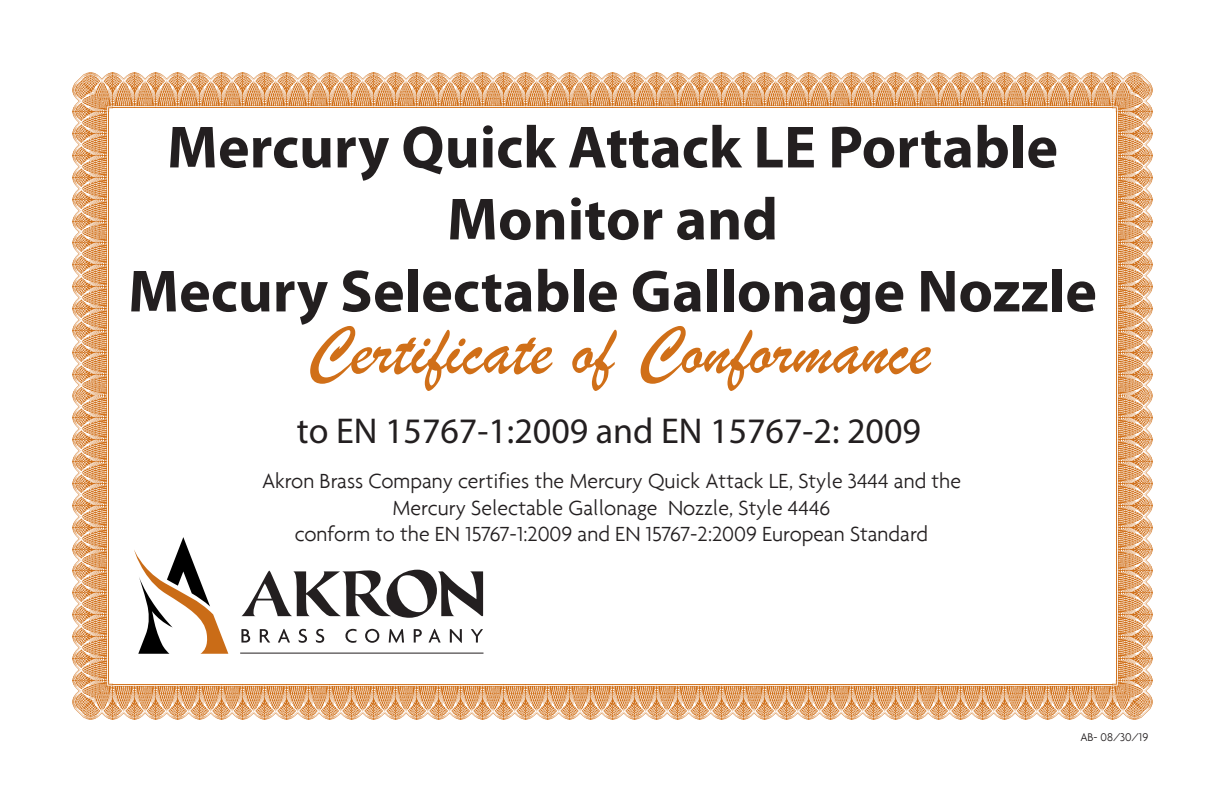
<style>
.page{position:relative;width:1224px;height:792px;background:#fff}
.page>*{position:absolute;margin:0;border:0;box-sizing:border-box;transform-origin:0 0}
.t1{font:72px "Brush Script";color:#d06f18}
.t2{font:700 60px/72px "Myriad Pro";color:#231f20;text-align:center}
.t3{font:36px "Myriad Pro";color:#231f20}
.t4{font:300 22px "Agenda";color:#231f20}
.t5{font:300 12px "Agenda";color:#231f20}
</style>
<div class="page">
<img style="left:73px;top:72px;width:39px;height:40px">
<img style="left:112px;top:72px;width:1001px;height:36px">
<img style="left:1113px;top:72px;width:40px;height:40px">
<img style="left:1117px;top:112px;width:36px;height:568px">
<img style="left:1113px;top:680px;width:40px;height:40px">
<img style="left:112px;top:684px;width:1001px;height:36px">
<img style="left:73px;top:680px;width:39px;height:40px">
<img style="left:73px;top:112px;width:36px;height:568px">
<svg style="left:134px;top:537px;width:94px;height:117px"></svg>
<svg style="left:241px;top:570px;width:242px;height:48px"></svg>
<svg style="left:241px;top:629px;width:9px;height:14px"></svg>
<svg style="left:260px;top:629px;width:10px;height:14px"></svg>
<svg style="left:278px;top:629px;width:12px;height:14px"></svg>
<svg style="left:298px;top:629px;width:9px;height:14px"></svg>
<svg style="left:316px;top:629px;width:8px;height:14px"></svg>
<svg style="left:345px;top:629px;width:12px;height:14px"></svg>
<svg style="left:365px;top:629px;width:14px;height:14px"></svg>
<svg style="left:389px;top:629px;width:15px;height:14px"></svg>
<svg style="left:414px;top:629px;width:8px;height:14px"></svg>
<svg style="left:428px;top:629px;width:13px;height:14px"></svg>
<svg style="left:450px;top:629px;width:12px;height:14px"></svg>
<svg style="left:471px;top:629px;width:12px;height:14px"></svg>
<hr style="left:240px;top:653px;width:243px;height:1px;background:#231f20">
<p class="t2" style="left:167px;top:109px;width:893px">Mercury Quick Attack LE Portable<br>Monitor and</p>
<p class="t2" style="left:128px;top:253px;width:970px">Mecury Selectable Gallonage Nozzle</p>
<p class="t1" style="left:307px;top:307px;width:625px">Certificate of Conformance</p>
<p class="t3" style="left:297px;top:409px;width:626px">to EN 15767-1:2009 and EN 15767-2: 2009</p>
<p class="t4" style="left:262px;top:469px;width:701px">Akron Brass Company certifies the Mercury Quick Attack LE, Style 3444 and the</p>
<p class="t4" style="left:393px;top:495px;width:439px">Mercury Selectable Gallonage Nozzle, Style 4446</p>
<p class="t4" style="left:295px;top:521px;width:635px">conform to the EN 15767-1:2009 and EN 15767-2:2009 European Standard</p>
<p class="t5" style="left:1080px;top:730px;width:69px">AB- 08/30/19</p>
</div>
